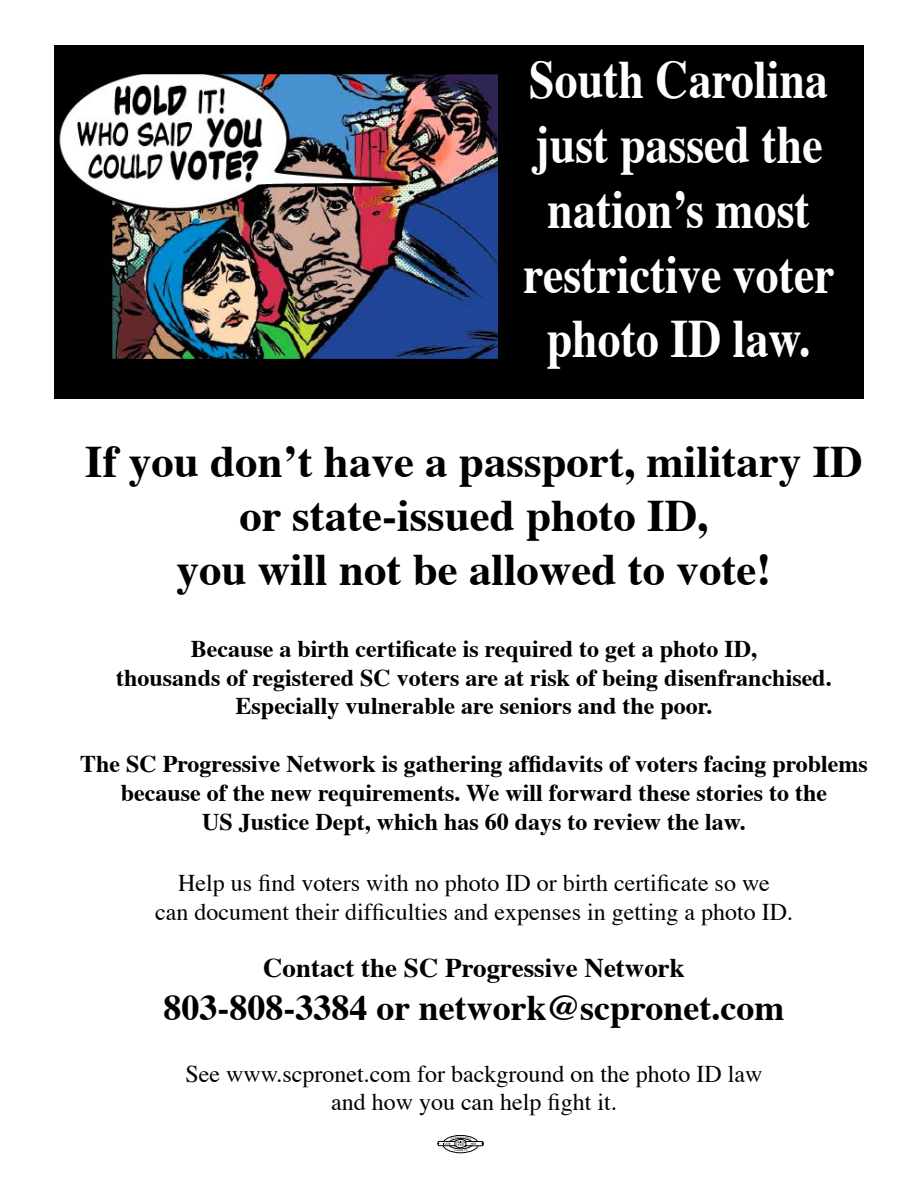
<style>
.page{position:relative;width:918px;height:1188px;background:#fff}
.page>*{position:absolute;margin:0;border:0;box-sizing:border-box;transform-origin:0 0}
.t1{font:700 54px/64.8px "Times";color:#fff;text-align:center;scale:.85 1}
.t2{font:700 45px/54px "Times";color:#000;text-align:center}
.t3{font:700 36px "Times";color:#000}
.t4{font:700 27px "Times";color:#000}
.t5{font:700 24px/28.8px "Times";color:#000;text-align:center}
.t6{font:24px/28.8px "Times";color:#000;text-align:center}
</style>
<div class="page">
<div style="left:54px;top:45px;width:809px;height:354px;background:#000"></div>
<img style="left:59px;top:75px;width:438px;height:283px">
<div style="left:54px;top:71px;width:447px;height:291px;border:3px solid #000"></div>
<svg style="left:437px;top:1135px;width:47px;height:18px"></svg>
<h1 class="t1" style="left:523px;top:42px;width:368px">South Carolina just passed the nation’s most restrictive voter photo ID law.</h1>
<h2 class="t2" style="left:85px;top:430px;width:779px">If you don’t have a passport, military ID or state-issued photo ID,<br>you will not be allowed to vote!</h2>
<p class="t5" style="left:116px;top:632px;width:717px">Because a birth certificate is required to get a photo ID,<br>thousands of registered SC voters are at risk of being disenfranchised.<br>Especially vulnerable are seniors and the poor.</p>
<p class="t5" style="left:80px;top:747px;width:789px">The SC Progressive Network is gathering affidavits of voters facing problems because of the new requirements. We will forward these stories to the<br>US Justice Dept, which has 60 days to review the law.</p>
<p class="t6" style="left:155px;top:866px;width:639px">Help us find voters with no photo ID or birth certificate so we<br>can document their difficulties and expenses in getting a photo ID.</p>
<p class="t4" style="left:263px;top:942px;width:423px">Contact the SC Progressive Network</p>
<h3 class="t3" style="left:163px;top:974px;width:623px">803-808-3384 or network@scpronet.com</h3>
<p class="t6" style="left:186px;top:1057px;width:578px">See www.scpronet.com for background on the photo ID law and how you can help fight it.</p>
</div>
